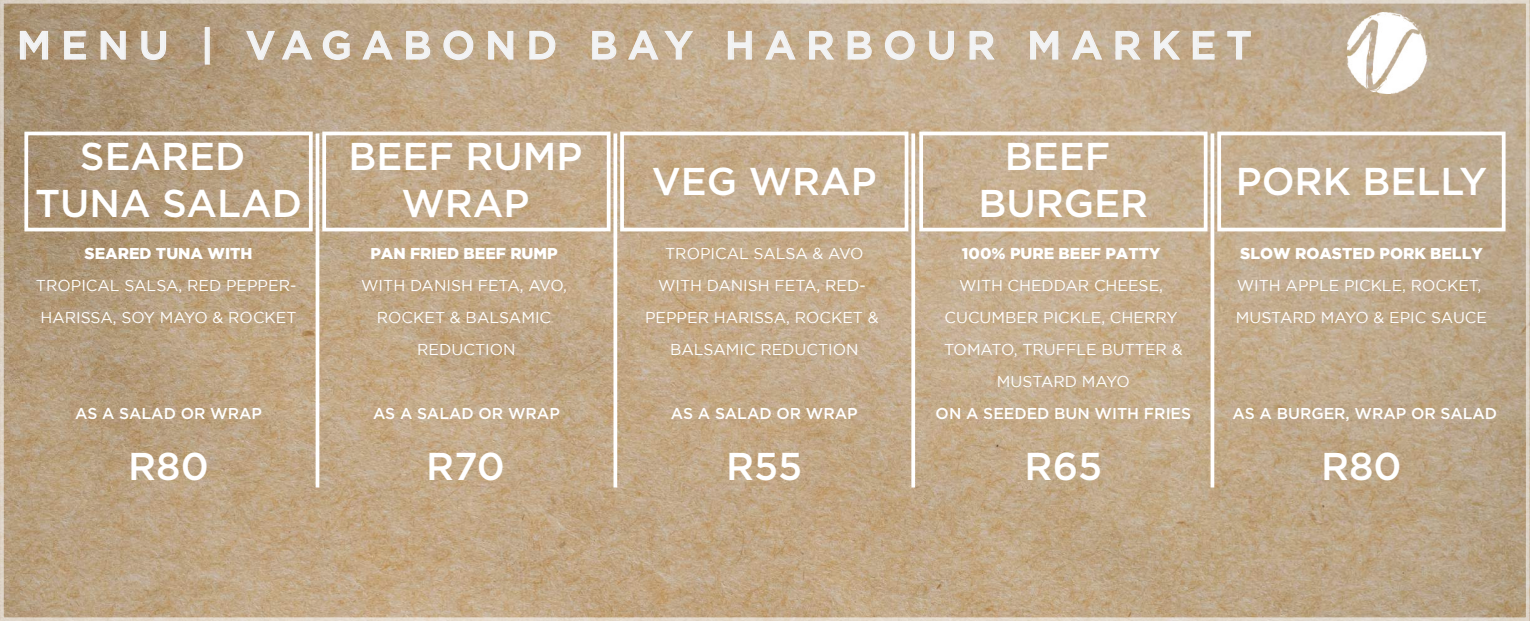
<style>
.page{position:relative;width:1530px;height:621px;background:#fff}
.page>*{position:absolute;margin:0;border:0;box-sizing:border-box;transform-origin:0 0}
.t1{font:500 39.25px "Gotham";letter-spacing:.26em;color:#f2f3f4}
.t2{font:500 38.75px/46.5px "Gotham";color:#fff;text-align:center}
.t3{font:15.75px/31.9px "Gotham";color:#fff;text-align:center}
.t4{font:500 15.75px "Gotham";color:#fff}
.t5{font:900 15.75px "Gotham";color:#fff}
</style>
<div class="page">
<img style="left:5px;top:5px;width:1519px;height:611px">
<img style="left:1347px;top:12px;width:80px;height:81px">
<svg style="left:19px;top:30px;width:30px;height:30px"></svg>
<svg style="left:63px;top:30px;width:24px;height:30px"></svg>
<svg style="left:100px;top:30px;width:26px;height:30px"></svg>
<svg style="left:141px;top:30px;width:26px;height:31px"></svg>
<div style="left:205px;top:27px;width:5px;height:38px;border:1px solid #f2f3f4"></div>
<svg style="left:245px;top:30px;width:68px;height:31px"></svg>
<svg style="left:322px;top:30px;width:28px;height:31px"></svg>
<svg style="left:361px;top:30px;width:33px;height:31px"></svg>
<svg style="left:405px;top:30px;width:26px;height:30px"></svg>
<svg style="left:443px;top:30px;width:31px;height:31px"></svg>
<svg style="left:487px;top:30px;width:27px;height:30px"></svg>
<svg style="left:528px;top:30px;width:28px;height:30px"></svg>
<svg style="left:591px;top:30px;width:26px;height:30px"></svg>
<svg style="left:627px;top:30px;width:67px;height:31px"></svg>
<svg style="left:727px;top:30px;width:25px;height:30px"></svg>
<svg style="left:764px;top:30px;width:32px;height:31px"></svg>
<svg style="left:808px;top:30px;width:27px;height:30px"></svg>
<svg style="left:847px;top:30px;width:25px;height:30px"></svg>
<svg style="left:884px;top:30px;width:31px;height:31px"></svg>
<svg style="left:928px;top:30px;width:26px;height:31px"></svg>
<svg style="left:968px;top:30px;width:27px;height:30px"></svg>
<svg style="left:1029px;top:30px;width:29px;height:30px"></svg>
<svg style="left:1070px;top:30px;width:33px;height:31px"></svg>
<svg style="left:1114px;top:30px;width:27px;height:30px"></svg>
<svg style="left:1153px;top:30px;width:28px;height:30px"></svg>
<svg style="left:1192px;top:30px;width:23px;height:30px"></svg>
<svg style="left:1226px;top:30px;width:25px;height:30px"></svg>
<div style="left:0;top:0;width:1529px;height:621px;border:4px solid #fff"></div>
<svg style="left:315px;top:133px;width:4px;height:354px"></svg>
<svg style="left:613px;top:133px;width:4px;height:354px"></svg>
<svg style="left:911px;top:133px;width:4px;height:354px"></svg>
<svg style="left:1210px;top:133px;width:4px;height:354px"></svg>
<div style="left:322px;top:132px;width:288px;height:99px;border:4px solid #fff"></div>
<div style="left:620px;top:132px;width:288px;height:99px;border:4px solid #fff"></div>
<div style="left:919px;top:132px;width:288px;height:99px;border:4px solid #fff"></div>
<div style="left:1217px;top:132px;width:288px;height:99px;border:4px solid #fff"></div>
<div style="left:24px;top:132px;width:289px;height:99px;border:4px solid #fff"></div>
<h1 class="t1" style="left:17px;top:19px;width:1236px">MENU | VAGABOND BAY HARBOUR MARKET</h1>
<h2 class="t2" style="left:35px;top:133px;width:268px">SEARED<br>TUNA SALAD</h2>
<h2 class="t2" style="left:348px;top:133px;width:235px">BEEF RUMP<br>WRAP</h2>
<p class="t5" style="left:85px;top:245px;width:169px">SEARED TUNA WITH</p>
<p class="t3" style="left:36px;top:269px;width:262px;text-align:left">TROPICAL SALSA, RED PEPPER-<br>HARISSA, SOY MAYO &amp; ROCKET</p>
<p class="t4" style="left:75px;top:403px;width:188px">AS A SALAD OR WRAP</p>
<p class="t5" style="left:370px;top:245px;width:189px">PAN FRIED BEEF RUMP</p>
<p class="t3" style="left:361px;top:269px;width:207px">WITH DANISH FETA, AVO,<br>ROCKET &amp; BALSAMIC<br>REDUCTION</p>
<p class="t4" style="left:373px;top:403px;width:188px">AS A SALAD OR WRAP</p>
<h2 class="t2" style="left:652px;top:157px;width:226px">VEG WRAP</h2>
<h2 class="t2" style="left:978px;top:133px;width:171px">BEEF<br>BURGER</h2>
<h2 class="t2" style="left:1235px;top:157px;width:253px">PORK BELLY</h2>
<p class="t3" style="left:645px;top:238px;width:235px">TROPICAL SALSA &amp; AVO<br>WITH DANISH FETA, RED-<br>PEPPER HARISSA, ROCKET &amp;<br>BALSAMIC REDUCTION</p>
<p class="t4" style="left:671px;top:403px;width:188px">AS A SALAD OR WRAP</p>
<p class="t5" style="left:961px;top:245px;width:200px">100% PURE BEEF PATTY</p>
<p class="t3" style="left:944px;top:269px;width:240px">WITH CHEDDAR CHEESE,<br>CUCUMBER PICKLE, CHERRY<br>TOMATO, TRUFFLE BUTTER &amp;<br>MUSTARD MAYO</p>
<p class="t4" style="left:935px;top:403px;width:257px">ON A SEEDED BUN WITH FRIES</p>
<p class="t5" style="left:1240px;top:245px;width:244px">SLOW ROASTED PORK BELLY</p>
<p class="t3" style="left:1235px;top:269px;width:253px;text-align:left">WITH APPLE PICKLE, ROCKET,<br>MUSTARD MAYO &amp; EPIC SAUCE</p>
<p class="t4" style="left:1232px;top:403px;width:266px">AS A BURGER, WRAP OR SALAD</p>
<h2 class="t2" style="left:128px;top:443px;width:82px">R80</h2>
<h2 class="t2" style="left:426px;top:443px;width:80px">R70</h2>
<h2 class="t2" style="left:726px;top:443px;width:78px">R55</h2>
<h2 class="t2" style="left:1024px;top:443px;width:79px">R65</h2>
<h2 class="t2" style="left:1321px;top:443px;width:82px">R80</h2>
</div>
